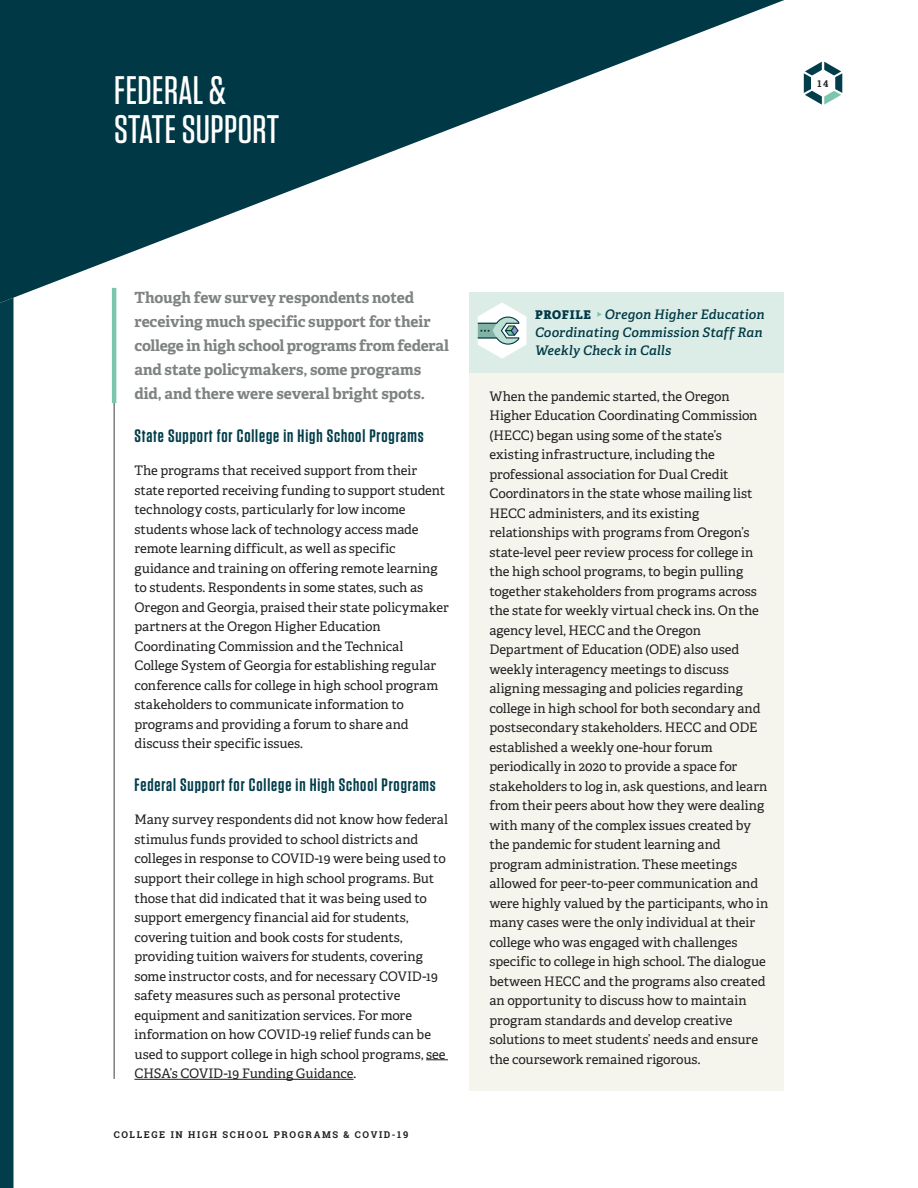
<style>
.page{position:relative;width:918px;height:1188px;background:#fff}
.page>*{position:absolute;margin:0;border:0;box-sizing:border-box;transform-origin:0 0}
.t1{font:500 39.75px/39px "Tungsten";letter-spacing:.01em;color:#fff}
.t2{font:600 18px "Tungsten";letter-spacing:.05em;color:#013d4a}
.t3{font:700 15.3px/24px "Adelle PE";letter-spacing:-.005em;color:#7f8283}
.t4{font:13.2px/19.5px "Adelle PE";letter-spacing:-.005em;color:#231f20}
.t5{font:italic 13.2px/18px "Adelle PE Sb";letter-spacing:.015em;color:#003945}
.t6{font:700 9.3px "Roboto Slab";letter-spacing:.17em;color:#231f20}
.s1{font-family:"Adelle PE Eb";font-style:normal;font-size:12px}
</style>
<div class="page">
<div style="left:469px;top:316px;width:315px;height:775px;background:#f5f5ee"></div>
<svg style="left:426px;top:1059px;width:22px;height:1px"></svg>
<hr style="left:134px;top:1079px;width:220px;height:1px;background:#231f20">
<hr style="left:114px;top:295px;width:1px;height:784px;background:#3e3e3f">
<hr style="left:112px;top:288px;width:4px;height:115px;background:#7cc5af">
<svg style="left:0;top:0;width:784px;height:303px;fill:#003945"></svg>
<svg style="left:0;top:298px;width:14px;height:890px;background:#0a4350"></svg>
<svg style="left:804px;top:62px;width:38px;height:43px"></svg>
<div style="left:469px;top:292px;width:315px;height:81px;background:#dcede7"></div>
<svg style="left:597px;top:312px;width:5px;height:5px"></svg>
<svg style="left:478px;top:303px;width:48px;height:56px"></svg>
<h1 class="t1" style="left:114px;top:71px;width:166px">FEDERAL &amp;<br>STATE SUPPORT</h1>
<p class="t6" style="left:818px;top:77px;width:13px">14</p>
<p class="t3" style="left:134px;top:285px;width:316px">Though few survey respondents noted receiving much specific support for their college in high school programs from federal and state policymakers, some programs did, and there were several bright spots.</p>
<h2 class="t2" style="left:134px;top:427px;width:291px">State Support for College in High School Programs</h2>
<p class="t4" style="left:134px;top:460px;width:316px">The programs that received support from their state reported receiving funding to support student technology costs, particularly for low income students whose lack of technology access made remote learning difficult, as well as specific guidance and training on offering remote learning to students. Respondents in some states, such as Oregon and Georgia, praised their state policymaker partners at the Oregon Higher Education Coordinating Commission and the Technical College System of Georgia for establishing regular conference calls for college in high school program stakeholders to communicate information to programs and providing a forum to share and discuss their specific issues.</p>
<h2 class="t2" style="left:134px;top:776px;width:303px">Federal Support for College in High School Programs</h2>
<p class="t4" style="left:134px;top:810px;width:315px">Many survey respondents did not know how federal stimulus funds provided to school districts and colleges in response to COVID-19 were being used to support their college in high school programs. But those that did indicated that it was being used to support emergency financial aid for students, covering tuition and book costs for students, providing tuition waivers for students, covering some instructor costs, and for necessary COVID-19 safety measures such as personal protective equipment and sanitization services. For more information on how COVID-19 relief funds can be used to support college in high school programs, see CHSA’s COVID-19 Funding Guidance.</p>
<p class="t6" style="left:114px;top:1129px;width:296px">COLLEGE IN HIGH SCHOOL PROGRAMS &amp; COVID-19</p>
<p class="t5" style="left:535px;top:305px;width:231px"><span class="s1">PROFILE</span> Oregon Higher Education<br>Coordinating Commission Staff Ran<br>Weekly Check in Calls</p>
<p class="t4" style="left:489px;top:386px;width:280px">When the pandemic started, the Oregon Higher Education Coordinating Commission (HECC) began using some of the state’s existing infrastructure, including the professional association for Dual Credit Coordinators in the state whose mailing list HECC administers, and its existing relationships with programs from Oregon’s state-level peer review process for college in the high school programs, to begin pulling together stakeholders from programs across the state for weekly virtual check ins. On the agency level, HECC and the Oregon Department of Education (ODE) also used weekly interagency meetings to discuss aligning messaging and policies regarding college in high school for both secondary and postsecondary stakeholders. HECC and ODE established a weekly one-hour forum periodically in 2020 to provide a space for stakeholders to log in, ask questions, and learn from their peers about how they were dealing with many of the complex issues created by the pandemic for student learning and program administration. These meetings allowed for peer-to-peer communication and were highly valued by the participants, who in many cases were the only individual at their college who was engaged with challenges specific to college in high school. The dialogue between HECC and the programs also created an opportunity to discuss how to maintain program standards and develop creative solutions to meet students’ needs and ensure the coursework remained rigorous.</p>
</div>
